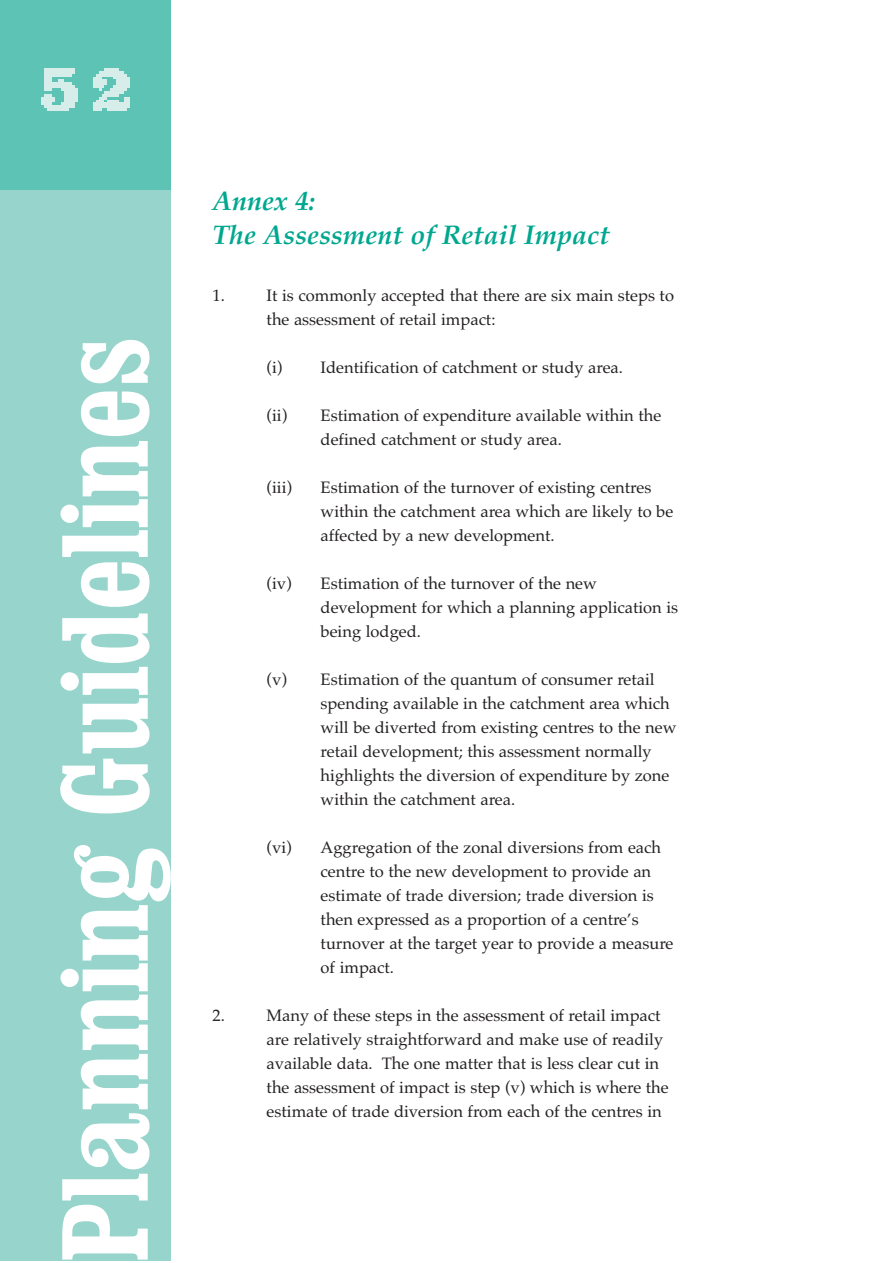
<style>
.page{position:relative;width:893px;height:1263px;background:#fff}
.page>*{position:absolute;margin:0;border:0;box-sizing:border-box;transform-origin:0 0}
.t1{font:700 condensed 120.75px "Clarendon BT";color:#fff}
.t2{font:italic 700 27px/34.5px "Palatino";color:#00a78f}
.t3{font:16.5px/24px "Palatino";color:#231f20}
</style>
<div class="page">
<div style="left:0;top:0;width:170px;height:1261px;background:#97d5cc"></div>
<div style="left:0;top:0;width:170px;height:190px;background:#5cc3b5"></div>
<h1 class="t1" style="left:62px;top:1263px;width:928px;rotate:-90deg">Planning Guidelines</h1>
<h2 class="t2" style="left:213px;top:183px;width:399px">Annex 4:<br>The Assessment of Retail Impact</h2>
<p class="t3" style="left:213px;top:283px;width:14px">1.</p>
<p class="t3" style="left:267px;top:283px;width:409px">It is commonly accepted that there are six main steps to the assessment of retail impact:</p>
<p class="t3" style="left:267px;top:355px;width:358px">(i) Identification of catchment or study area.</p>
<p class="t3" style="left:267px;top:403px;width:22px">(ii)</p>
<p class="t3" style="left:321px;top:403px;width:342px">Estimation of expenditure available within the defined catchment or study area.</p>
<p class="t3" style="left:267px;top:475px;width:27px">(iii)</p>
<p class="t3" style="left:321px;top:475px;width:354px">Estimation of the turnover of existing centres within the catchment area which are likely to be affected by a new development.</p>
<p class="t3" style="left:267px;top:571px;width:27px">(iv)</p>
<p class="t3" style="left:321px;top:571px;width:359px">Estimation of the turnover of the new development for which a planning application is being lodged.</p>
<p class="t3" style="left:321px;top:667px;width:357px;text-indent:-54px">(v) Estimation of the quantum of consumer retail spending available in the catchment area which will be diverted from existing centres to the new retail development; this assessment normally highlights the diversion of expenditure by zone within the catchment area.</p>
<p class="t3" style="left:267px;top:835px;width:27px">(vi)</p>
<p class="t3" style="left:321px;top:835px;width:354px">Aggregation of the zonal diversions from each centre to the new development to provide an estimate of trade diversion; trade diversion is then expressed as a proportion of a centre’s turnover at the target year to provide a measure of impact.</p>
<p class="t3" style="left:213px;top:1003px;width:14px">2.</p>
<p class="t3" style="left:267px;top:1003px;width:404px">Many of these steps in the assessment of retail impact are relatively straightforward and make use of readily available data. The one matter that is less clear cut in the assessment of impact is step (v) which is where the estimate of trade diversion from each of the centres in</p>
</div>
